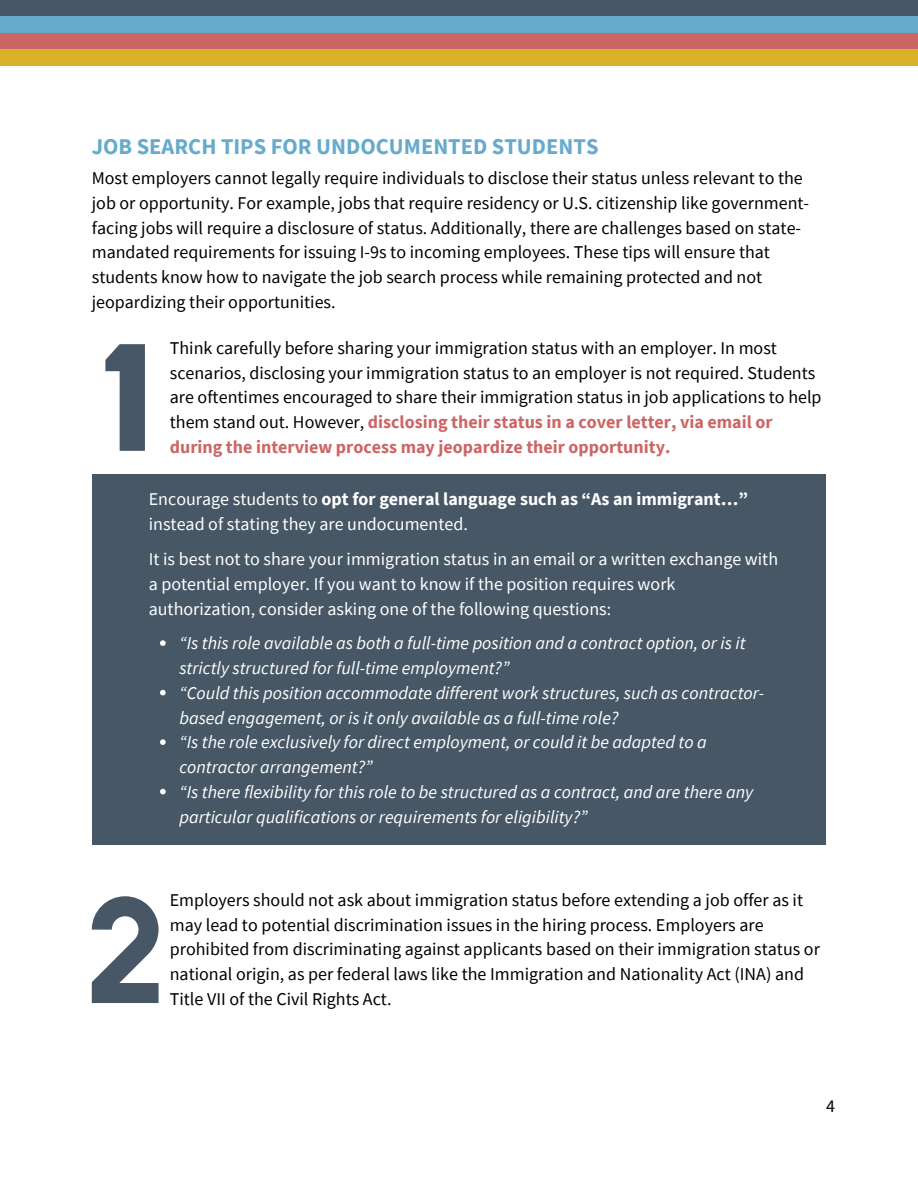
<style>
.page{position:relative;width:918px;height:1188px;background:#fff}
.page>*{position:absolute;margin:0;border:0;box-sizing:border-box;transform-origin:0 0}
.t1{font:700 22.5px "Source Sans Pro";color:#6ac}
.t2{font:18px/24.8px "Source Sans Pro";color:#000}
.t3{font:italic 18px/24.8px "Source Sans Pro";color:#fff}
.t4{font:18px/24.8px "Source Sans Pro";color:#fff}
.s1{font-weight:700;color:#c66}
.s2{font-weight:700}
</style>
<div class="page">
<div style="left:92px;top:474px;width:734px;height:371px;background:#475766"></div>
<svg style="left:105px;top:344px;width:40px;height:107px"></svg>
<svg style="left:92px;top:896px;width:66px;height:107px"></svg>
<svg style="left:160px;top:640px;width:6px;height:6px"></svg>
<svg style="left:160px;top:690px;width:6px;height:5px"></svg>
<svg style="left:160px;top:739px;width:6px;height:6px"></svg>
<svg style="left:160px;top:789px;width:6px;height:5px"></svg>
<div style="left:0;top:0;width:918px;height:17px;background:#475766"></div>
<div style="left:0;top:17px;width:918px;height:16px;background:#6ac"></div>
<div style="left:0;top:33px;width:918px;height:17px;background:#c66"></div>
<div style="left:0;top:50px;width:918px;height:16px;background:#d8b129"></div>
<h1 class="t1" style="left:92px;top:132px;width:508px">JOB SEARCH TIPS FOR UNDOCUMENTED STUDENTS</h1>
<p class="t2" style="left:92px;top:165px;width:719px">Most employers cannot legally require individuals to disclose their status unless relevant to the job or opportunity. For example, jobs that require residency or U.S. citizenship like government&shy;facing jobs will require a disclosure of status. Additionally, there are challenges based on state&shy;mandated requirements for issuing I-9s to incoming employees. These tips will ensure that students know how to navigate the job search process while remaining protected and not jeopardizing their opportunities.</p>
<p class="t2" style="left:170px;top:335px;width:653px">Think carefully before sharing your immigration status with an employer. In most scenarios, disclosing your immigration status to an employer is not required. Students are oftentimes encouraged to share their immigration status in job applications to help them stand out. However, <span class="s1">disclosing their status in a cover letter, via email or during the interview process may jeopardize their opportunity.</span></p>
<p class="t4" style="left:149px;top:487px;width:601px">Encourage students to <span class="s2">opt for general language such as “As an immigrant…” </span>instead of stating they are undocumented.</p>
<p class="t4" style="left:149px;top:546px;width:631px">It is best not to share your immigration status in an email or a written exchange with a potential employer. If you want to know if the position requires work authorization, consider asking one of the following questions:</p>
<p class="t3" style="left:179px;top:631px;width:568px">“Is this role available as both a full-time position and a contract option, or is it strictly structured for full-time employment?”</p>
<p class="t3" style="left:179px;top:680px;width:586px">“Could this position accommodate different work structures, such as contractor&shy;based engagement, or is it only available as a full-time role?</p>
<p class="t3" style="left:179px;top:730px;width:529px">“Is the role exclusively for direct employment, or could it be adapted to a contractor arrangement?”</p>
<p class="t3" style="left:179px;top:779px;width:575px">“Is there flexibility for this role to be structured as a contract, and are there any particular qualifications or requirements for eligibility?”</p>
<p class="t2" style="left:170px;top:887px;width:652px">Employers should not ask about immigration status before extending a job offer as it may lead to potential discrimination issues in the hiring process. Employers are prohibited from discriminating against applicants based on their immigration status or national origin, as per federal laws like the Immigration and Nationality Act (INA) and Title VII of the Civil Rights Act.</p>
<p class="t2" style="left:826px;top:1094px;width:10px">4</p>
</div>
